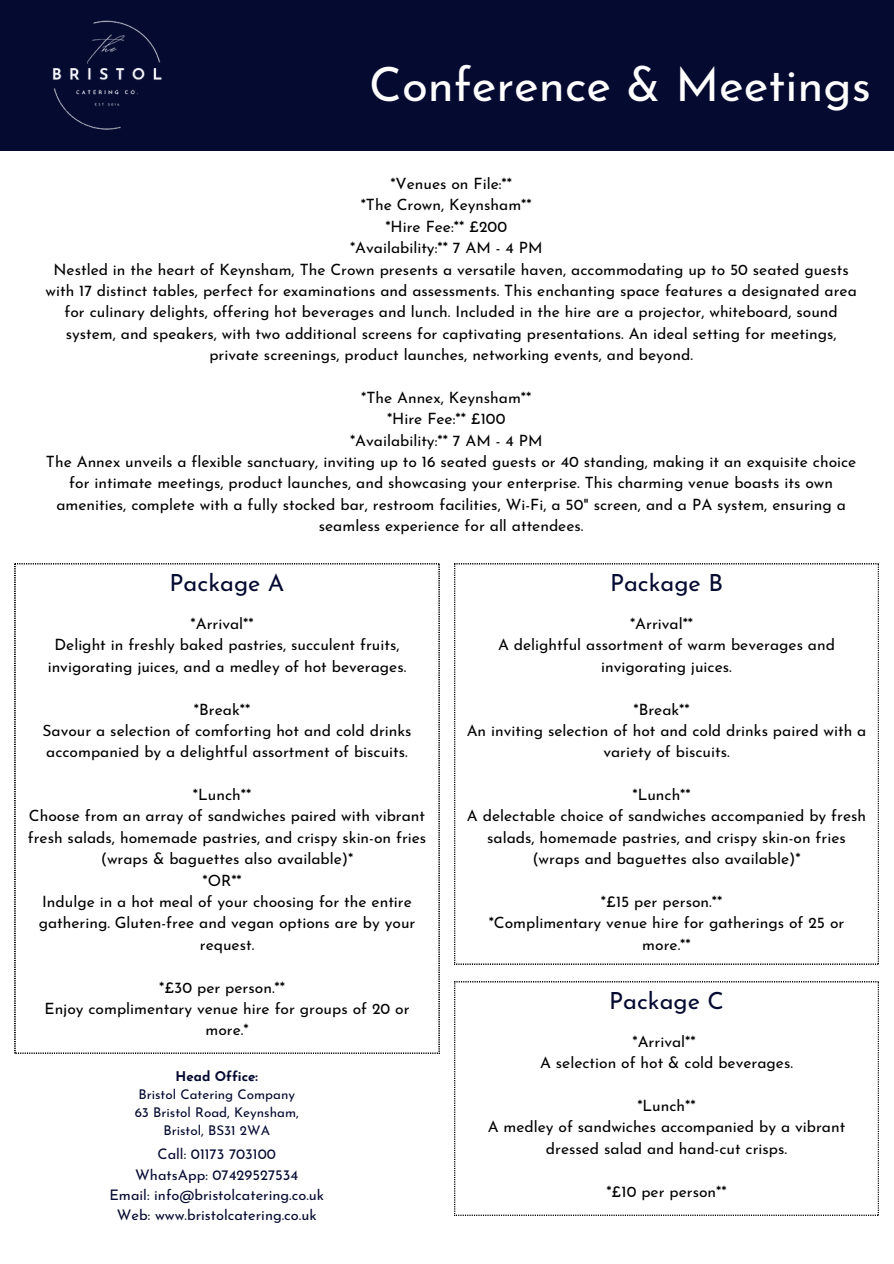
<style>
.page{position:relative;width:894px;height:1264px;background:#fff}
.page>*{position:absolute;margin:0;border:0;box-sizing:border-box;transform-origin:0 0}
.t1{font:47.25px "Josefin Sans";color:#fff}
.t2{font:23.7px "Josefin Sans";color:#050a30}
.t3{font:15.6px/21.3px "Josefin Sans";color:#000;text-align:center}
.t4{font:14.55px/20.1px "Josefin Sans";color:#050a30;text-align:center}
.t5{font:13.35px "Josefin Sans";color:#050a30}
.t6{font:700 13.35px "Josefin Sans";color:#050a30}
</style>
<div class="page">
<div style="left:0;top:0;width:893px;height:151px;background:#050a30"></div>
<img style="left:52px;top:20px;width:110px;height:110px">
<svg style="left:15px;top:563px;width:424px;height:490px"></svg>
<svg style="left:454px;top:563px;width:424px;height:401px"></svg>
<svg style="left:454px;top:981px;width:424px;height:234px"></svg>
<h3 class="t1" style="left:369px;top:65px;width:503px">Conference &amp; Meetings</h3>
<p class="t3" style="left:390px;top:174px;width:123px">*Venues on File:**</p>
<p class="t3" style="left:360px;top:196px;width:172px">*The Crown, Keynsham**</p>
<p class="t3" style="left:385px;top:217px;width:123px">*Hire Fee:** £200</p>
<p class="t3" style="left:350px;top:239px;width:194px">*Availability:** 7 AM - 4 PM</p>
<p class="t3" style="left:45px;top:260px;width:812px">Nestled in the heart of Keynsham, The Crown presents a versatile haven, accommodating up to 50 seated guests with 17 distinct tables, perfect for examinations and assessments. This enchanting space features a designated area for culinary delights, offering hot beverages and lunch. Included in the hire are a projector, whiteboard, sound system, and speakers, with two additional screens for captivating presentations. An ideal setting for meetings, private screenings, product launches, networking events, and beyond.</p>
<h3 class="t3" style="left:350px;top:388px;width:194px">*The Annex, Keynsham** *Hire Fee:** £100 *Availability:** 7 AM - 4 PM</h3>
<p class="t3" style="left:46px;top:452px;width:811px">The Annex unveils a flexible sanctuary, inviting up to 16 seated guests or 40 standing, making it an exquisite choice for intimate meetings, product launches, and showcasing your enterprise. This charming venue boasts its own amenities, complete with a fully stocked bar, restroom facilities, Wi-Fi, a 50" screen, and a PA system, ensuring a seamless experience for all attendees.</p>
<p class="t2" style="left:169px;top:573px;width:116px">Package A</p>
<p class="t3" style="left:190px;top:614px;width:65px">*Arrival**</p>
<p class="t3" style="left:54px;top:635px;width:346px">Delight in freshly baked pastries, succulent fruits,</p>
<p class="t3" style="left:48px;top:657px;width:360px">invigorating juices, and a medley of hot beverages.</p>
<p class="t3" style="left:42px;top:700px;width:370px;text-align:left;text-indent:151px">*Break**<br>Savour a selection of comforting hot and cold drinks accompanied by a delightful assortment of biscuits.</p>
<p class="t3" style="left:193px;top:785px;width:60px">*Lunch**</p>
<p class="t3" style="left:29px;top:806px;width:397px">Choose from an array of sandwiches paired with vibrant</p>
<p class="t3" style="left:28px;top:828px;width:400px">fresh salads, homemade pastries, and crispy skin-on fries</p>
<p class="t3" style="left:101px;top:849px;width:254px">(wraps &amp; baguettes also available)*</p>
<p class="t3" style="left:202px;top:871px;width:41px">*OR**</p>
<p class="t3" style="left:42px;top:892px;width:371px">Indulge in a hot meal of your choosing for the entire</p>
<p class="t3" style="left:39px;top:913px;width:378px">gathering. Gluten-free and vegan options are by your</p>
<p class="t3" style="left:200px;top:935px;width:56px">request.</p>
<p class="t3" style="left:159px;top:977px;width:127px">*£30 per person.**</p>
<p class="t3" style="left:44px;top:999px;width:366px">Enjoy complimentary venue hire for groups of 20 or</p>
<p class="t3" style="left:205px;top:1020px;width:45px">more.*</p>
<p class="t6" style="left:175px;top:1071px;width:84px">Head Office:</p>
<p class="t5" style="left:138px;top:1089px;width:158px">Bristol Catering Company</p>
<p class="t5" style="left:135px;top:1107px;width:166px">63 Bristol Road, Keynsham,</p>
<p class="t5" style="left:163px;top:1124px;width:108px">Bristol, BS31 2WA</p>
<h3 class="t4" style="left:109px;top:1145px;width:216px">Call: 01173 703100<br>WhatsApp: 07429527534<br>Email: info@bristolcatering.co.uk</h3>
<p class="t4" style="left:117px;top:1206px;width:201px">Web: www.bristolcatering.co.uk</p>
<p class="t2" style="left:610px;top:573px;width:114px">Package B</p>
<p class="t3" style="left:629px;top:614px;width:65px">*Arrival**</p>
<p class="t3" style="left:498px;top:635px;width:338px">A delightful assortment of warm beverages and</p>
<p class="t3" style="left:601px;top:657px;width:132px">invigorating juices.</p>
<p class="t3" style="left:633px;top:700px;width:58px">*Break**</p>
<p class="t3" style="left:466px;top:721px;width:401px">An inviting selection of hot and cold drinks paired with a</p>
<p class="t3" style="left:603px;top:742px;width:128px">variety of biscuits.</p>
<p class="t3" style="left:632px;top:785px;width:60px">*Lunch**</p>
<p class="t3" style="left:467px;top:806px;width:400px">A delectable choice of sandwiches accompanied by fresh</p>
<p class="t3" style="left:487px;top:828px;width:360px">salads, homemade pastries, and crispy skin-on fries</p>
<p class="t3" style="left:532px;top:849px;width:270px">(wraps and baguettes also available)*</p>
<h3 class="t3" style="left:600px;top:892px;width:123px">*£15 per person.**</h3>
<h3 class="t3" style="left:488px;top:913px;width:357px">*Complimentary venue hire for gatherings of 25 or</h3>
<h3 class="t3" style="left:642px;top:935px;width:50px">more.**</h3>
<p class="t2" style="left:609px;top:991px;width:116px">Package C</p>
<p class="t3" style="left:540px;top:1032px;width:254px">*Arrival**<br>A selection of hot &amp; cold beverages.</p>
<p class="t3" style="left:487px;top:1096px;width:359px">*Lunch**<br>A medley of sandwiches accompanied by a vibrant dressed salad and hand-cut crisps.</p>
<p class="t3" style="left:606px;top:1182px;width:122px">*£10 per person**</p>
</div>
